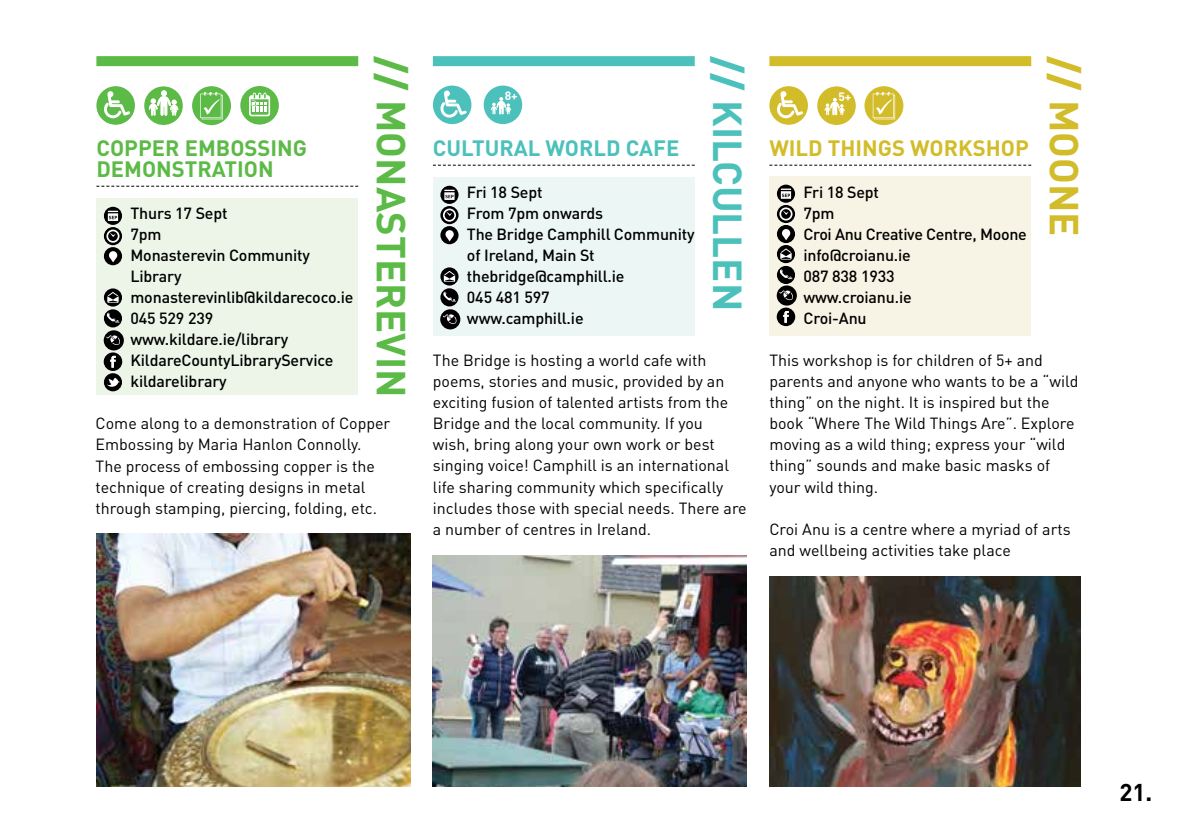
<style>
.page{position:relative;width:1191px;height:840px;background:#fff}
.page>*{position:absolute;margin:0;border:0;box-sizing:border-box;transform-origin:0 0}
.t1{font:700 40px "DIN";color:#5cba47}
.t2{font:700 40px "DIN";color:#4cc1bb}
.t3{font:700 40px "DIN";color:#d3bc2a}
.t4{font:700 24px "DIN";color:#000}
.t5{font:700 22px/21px "DIN";color:#5cba47}
.t6{font:700 22px "DIN";color:#d3bc2a}
.t7{font:700 22px "DIN";color:#4cc1bb}
.t8{font:16px/21px "DIN";color:#000}
.t9{font:500 16px/21px "DIN";letter-spacing:-.01em;color:#000}
.t10{font:700 12px "DIN";color:#fff}
.s1{font-weight:900}
</style>
<div class="page">
<img style="left:96px;top:533px;width:314px;height:253px">
<div style="left:96px;top:198px;width:262px;height:196px;background:#ecf5e8"></div>
<svg style="left:96px;top:186px;width:262px;height:1px"></svg>
<div style="left:769px;top:176px;width:262px;height:159px;background:#f8f4e5"></div>
<div style="left:777px;top:225px;width:18px;height:18px;background:#000;border-radius:50%"></div>
<svg style="left:782px;top:229px;width:8px;height:11px"></svg>
<svg style="left:777px;top:205px;width:18px;height:18px"></svg>
<svg style="left:779px;top:207px;width:13px;height:13px"></svg>
<svg style="left:777px;top:184px;width:18px;height:19px"></svg>
<svg style="left:781px;top:188px;width:10px;height:11px"></svg>
<svg style="left:777px;top:245px;width:18px;height:18px"></svg>
<svg style="left:780px;top:248px;width:11px;height:11px"></svg>
<svg style="left:776px;top:307px;width:19px;height:19px"></svg>
<svg style="left:777px;top:266px;width:18px;height:18px"></svg>
<svg style="left:779px;top:269px;width:13px;height:10px"></svg>
<div style="left:776px;top:285px;width:21px;height:20px;background:#000;border-radius:50%"></div>
<svg style="left:779px;top:290px;width:14px;height:10px"></svg>
<div style="left:104px;top:247px;width:18px;height:18px;background:#000;border-radius:50%"></div>
<svg style="left:109px;top:251px;width:8px;height:11px"></svg>
<svg style="left:104px;top:227px;width:18px;height:18px"></svg>
<svg style="left:106px;top:229px;width:13px;height:13px"></svg>
<svg style="left:104px;top:207px;width:18px;height:18px"></svg>
<svg style="left:108px;top:211px;width:10px;height:10px"></svg>
<div style="left:104px;top:288px;width:18px;height:18px;background:#000;border-radius:50%"></div>
<svg style="left:107px;top:292px;width:12px;height:11px"></svg>
<svg style="left:104px;top:352px;width:18px;height:19px"></svg>
<svg style="left:104px;top:309px;width:18px;height:18px"></svg>
<svg style="left:107px;top:312px;width:12px;height:10px"></svg>
<div style="left:104px;top:373px;width:18px;height:18px;background:#000;border-radius:50%"></div>
<svg style="left:107px;top:377px;width:13px;height:10px"></svg>
<div style="left:104px;top:330px;width:20px;height:20px;background:#000;border-radius:50%"></div>
<svg style="left:106px;top:335px;width:14px;height:10px"></svg>
<div style="left:433px;top:177px;width:261px;height:158px;background:#ecf7f5"></div>
<svg style="left:433px;top:165px;width:261px;height:1px"></svg>
<svg style="left:769px;top:165px;width:262px;height:1px"></svg>
<div style="left:96px;top:56px;width:262px;height:10px;background:#5cba47"></div>
<div style="left:433px;top:56px;width:261px;height:10px;background:#4cc1bb"></div>
<div style="left:769px;top:56px;width:262px;height:10px;background:#d3bc2a"></div>
<div style="left:96px;top:86px;width:39px;height:39px;background:#5cba47;border-radius:50%"></div>
<svg style="left:104px;top:91px;width:26px;height:27px"></svg>
<div style="left:192px;top:86px;width:39px;height:39px;background:#5cba47;border-radius:50%"></div>
<svg style="left:200px;top:92px;width:23px;height:27px"></svg>
<div style="left:240px;top:86px;width:39px;height:38px;background:#5cba47;border-radius:50%"></div>
<svg style="left:249px;top:93px;width:21px;height:23px"></svg>
<div style="left:440px;top:226px;width:18px;height:18px;background:#000;border-radius:50%"></div>
<svg style="left:445px;top:230px;width:9px;height:11px"></svg>
<svg style="left:440px;top:206px;width:18px;height:18px"></svg>
<svg style="left:443px;top:208px;width:13px;height:13px"></svg>
<svg style="left:440px;top:186px;width:18px;height:18px"></svg>
<svg style="left:444px;top:190px;width:10px;height:10px"></svg>
<svg style="left:440px;top:288px;width:18px;height:18px"></svg>
<svg style="left:443px;top:291px;width:13px;height:10px"></svg>
<svg style="left:440px;top:267px;width:18px;height:18px"></svg>
<svg style="left:444px;top:271px;width:11px;height:11px"></svg>
<div style="left:440px;top:309px;width:20px;height:20px;background:#000;border-radius:50%"></div>
<svg style="left:443px;top:314px;width:14px;height:10px"></svg>
<div style="left:433px;top:85px;width:38px;height:39px;background:#4cc1bb;border-radius:50%"></div>
<svg style="left:440px;top:90px;width:26px;height:27px"></svg>
<div style="left:769px;top:86px;width:39px;height:39px;background:#d3bc2a;border-radius:50%"></div>
<svg style="left:777px;top:91px;width:26px;height:27px"></svg>
<svg style="left:864px;top:86px;width:39px;height:39px"></svg>
<svg style="left:872px;top:92px;width:23px;height:27px"></svg>
<img style="left:433px;top:555px;width:313px;height:231px">
<img style="left:769px;top:576px;width:311px;height:210px">
<div style="left:817px;top:86px;width:38px;height:39px;background:#d3bc2a;border-radius:50%"></div>
<svg style="left:824px;top:98px;width:27px;height:22px"></svg>
<div style="left:484px;top:85px;width:38px;height:39px;background:#4cc1bb;border-radius:50%"></div>
<svg style="left:491px;top:97px;width:26px;height:22px"></svg>
<div style="left:144px;top:86px;width:39px;height:39px;background:#5cba47;border-radius:50%"></div>
<svg style="left:149px;top:90px;width:29px;height:26px"></svg>
<h1 class="t1" style="left:417px;top:56px;width:336px;rotate:90deg"><span class="s1">//</span> MONASTEREVIN</h1>
<h1 class="t2" style="left:754px;top:56px;width:250px;rotate:90deg"><span class="s1">//</span> KI LCULLEN</h1>
<h1 class="t3" style="left:1090px;top:56px;width:176px;rotate:90deg"><span class="s1">//</span> MOONE</h1>
<p class="t8" style="left:96px;top:412px;width:296px">Come along to a demonstration of Copper Embossing by Maria Hanlon Connolly.<br>The process of embossing copper is the technique of creating designs in metal through stamping, piercing, folding, etc.</p>
<p class="t10" style="left:505px;top:88px;width:15px">8+</p>
<p class="t10" style="left:838px;top:89px;width:15px">5+</p>
<h3 class="t5" style="left:96px;top:137px;width:209px">COPPER EMBOSSING<br>DEMONSTRATION</h3>
<p class="t9" style="left:130px;top:202px;width:224px">Thurs 17 Sept<br>7pm<br>Monasterevin Community<br>Library monasterevinlib@kildarecoco.ie<br>045 529 239 www.kildare.ie/library<br>KildareCountyLibraryService kildarelibrary</p>
<h3 class="t6" style="left:769px;top:134px;width:261px">WILD THINGS WORKSHOP</h3>
<p class="t9" style="left:803px;top:181px;width:225px">Fri 18 Sept<br>7pm<br>Croi Anu Creative Centre, Moone info@croianu.ie<br>087 838 1933<br>www.croianu.ie<br>Croi-Anu</p>
<h3 class="t7" style="left:433px;top:134px;width:248px">CULTURAL WORLD CAFE</h3>
<p class="t9" style="left:467px;top:181px;width:229px">Fri 18 Sept<br>From 7pm onwards<br>The Bridge Camphill Community of Ireland, Main St thebridge@camphill.ie<br>045 481 597<br>www.camphill.ie</p>
<p class="t8" style="left:433px;top:349px;width:315px">The B ridge is hosting a world cafe with poems, stories and music, provided by an exciting fusion of talented artists from the Bridge and the local community. If you<br>wish, bring along your own work or best singing voice! Camphill is an international life sharing community which specifically includes those with special needs. There are a number of centres in I reland.</p>
<p class="t8" style="left:769px;top:349px;width:311px">This workshop is for children of 5+ and parents and anyone who wants to be a “wild thing” on the night. It is inspired but the book “Where The Wild Things Are”. Explore moving as a wild thing; express your “wild thing” sounds and make basic masks of your wild thing.</p>
<p class="t8" style="left:769px;top:517px;width:303px">Croi Anu is a centre where a myriad of arts and wellbeing activities take place</p>
<h2 class="t4" style="left:1119px;top:775px;width:34px">21.</h2>
</div>
